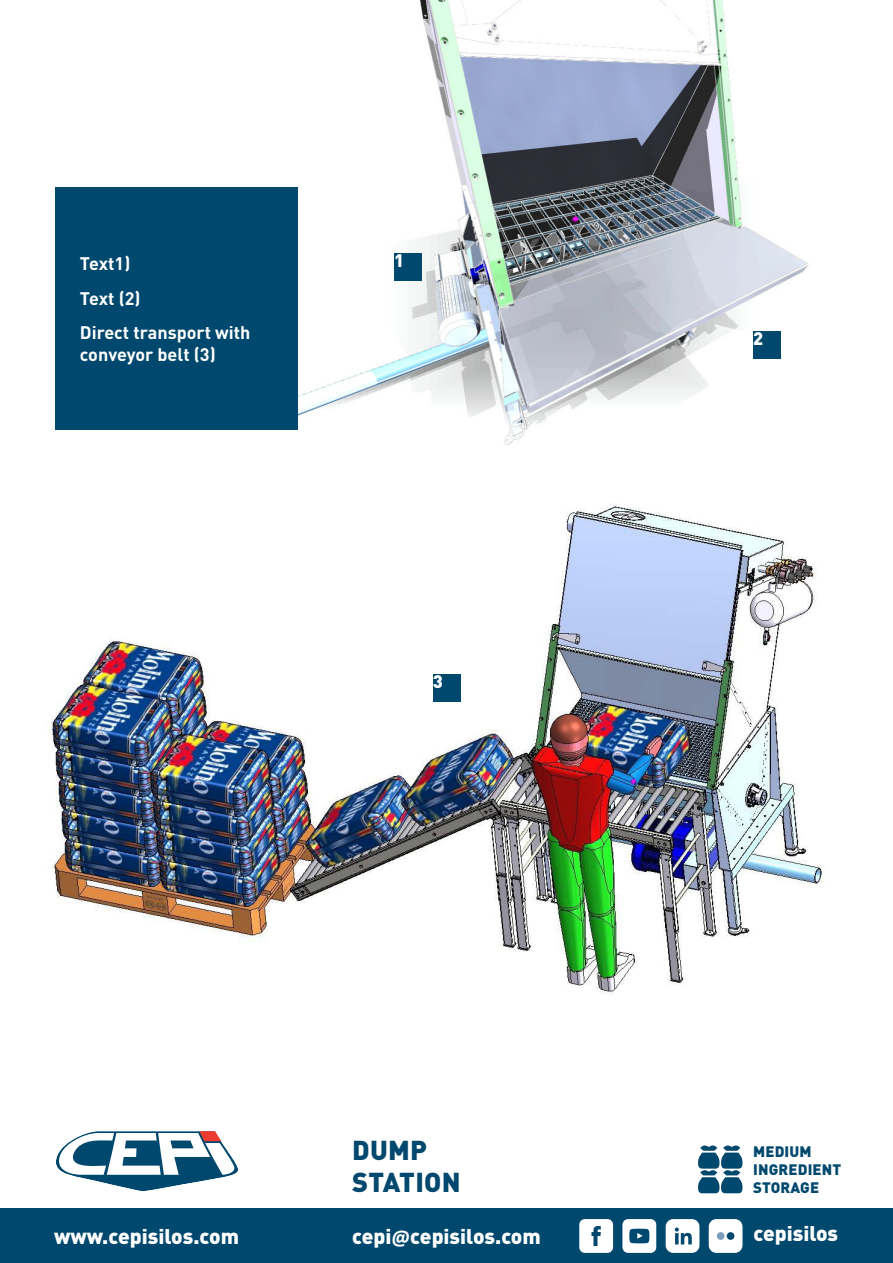
<style>
.page{position:relative;width:893px;height:1263px;background:#fff}
.page>*{position:absolute;margin:0;border:0;box-sizing:border-box;transform-origin:0 0}
.t1{font:900 27px/32.4px "DIN Pro";letter-spacing:.01em;color:#00486d}
.t2{font:900 21px "DIN Pro";color:#fff}
.t3{font:700 18px/21.6px "DIN Pro";color:#fff}
.t4{font:900 18px "DIN Pro";color:#fff}
.t5{font:900 15px/18px "DIN Pro";letter-spacing:.01em;color:#00486d}
.s1{font-family:"Calibri";font-weight:700}
</style>
<div class="page">
<div style="left:0;top:1209px;width:893px;height:54px;background:#00486d"></div>
<svg style="left:56px;top:1131px;width:182px;height:60px"></svg>
<svg style="left:698px;top:1145px;width:45px;height:48px"></svg>
<svg style="left:579px;top:1219px;width:34px;height:34px"></svg>
<svg style="left:622px;top:1219px;width:34px;height:34px"></svg>
<svg style="left:709px;top:1219px;width:33px;height:34px"></svg>
<div style="left:717px;top:1232px;width:7px;height:8px;background:#7c9db9;border-radius:50%"></div>
<svg style="left:666px;top:1219px;width:33px;height:34px"></svg>
<img style="left:46px;top:504px;width:776px;height:491px">
<img style="left:298px;top:0;width:511px;height:445px">
<div style="left:55px;top:187px;width:243px;height:243px;background:#00486d"></div>
<div style="left:394px;top:253px;width:28px;height:28px;background:#00486d"></div>
<div style="left:753px;top:332px;width:28px;height:27px;background:#00486d"></div>
<div style="left:433px;top:674px;width:27px;height:27px;background:#00486d"></div>
<p class="t3" style="left:80px;top:252px;width:52px">Text1)</p>
<p class="t3" style="left:80px;top:286px;width:62px">Text (2)</p>
<p class="t3" style="left:80px;top:321px;width:172px">Direct transport with conveyor belt (3)</p>
<p class="t4" style="left:394px;top:248px;width:12px">1</p>
<p class="t4" style="left:433px;top:669px;width:12px">3</p>
<p class="t4" style="left:753px;top:327px;width:12px">2</p>
<h1 class="t1" style="left:352px;top:1133px;width:110px">DUMP<br>STATION</h1>
<p class="t5" style="left:753px;top:1142px;width:90px">MEDIUM<br>INGREDIENT<br>STORAGE</p>
<p class="t2" style="left:753px;top:1219px;width:86px">cepisilos</p>
<p class="t2" style="left:54px;top:1222px;width:187px">www.cepisilos.com</p>
<p class="t2" style="left:352px;top:1222px;width:190px">cepi<span class="s1">@</span>cepisilos.com</p>
</div>
